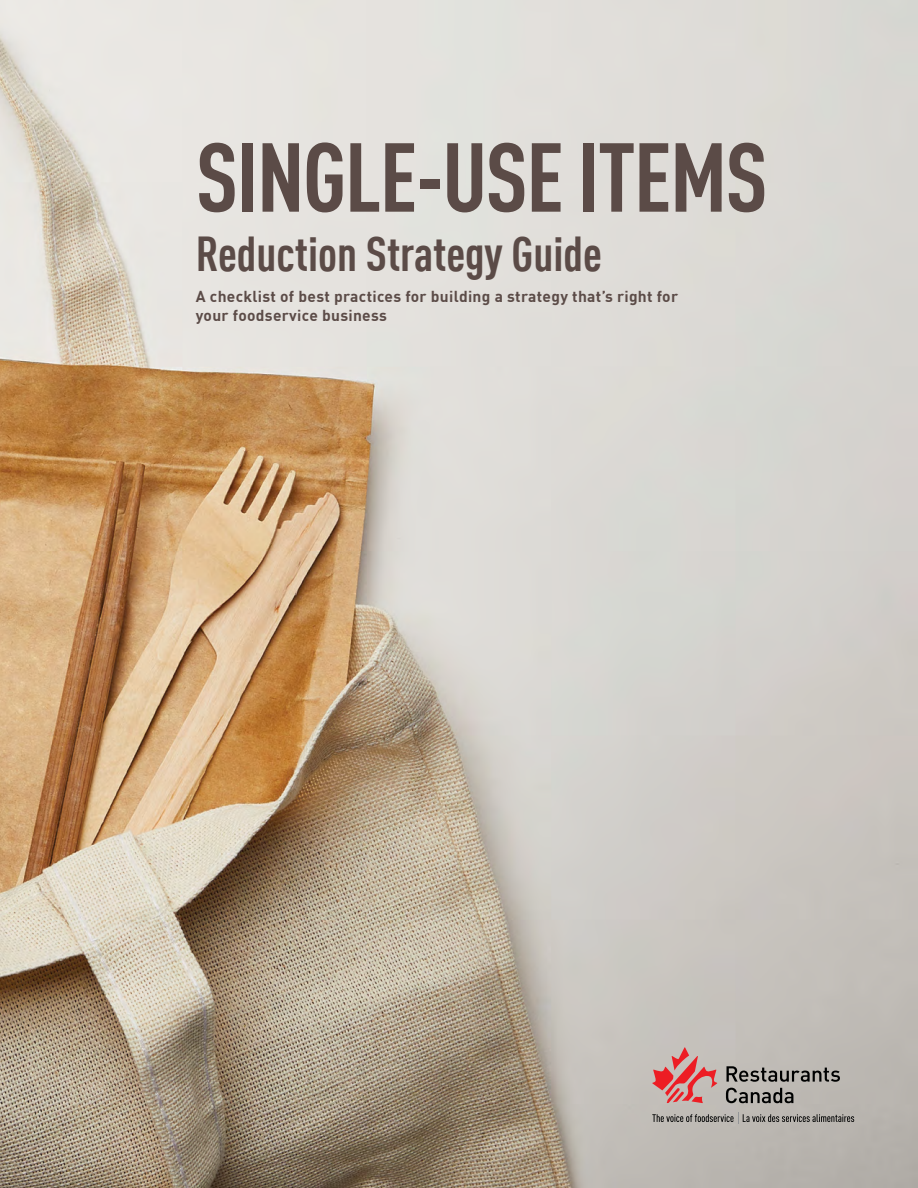
<style>
.page{position:relative;width:918px;height:1188px;background:#fff}
.page>*{position:absolute;margin:0;border:0;box-sizing:border-box;transform-origin:0 0}
.t1{font:700 condensed 96.15px "DIN Offc";letter-spacing:-.02em;color:#5b4b47}
.t2{font:700 condensed 48px "DIN Offc";color:#5b4b47}
.t3{font:700 15.6px/18.6px "DIN Offc";letter-spacing:.02em;color:#5b4b47}
</style>
<div class="page">
<img style="left:0;top:0;width:918px;height:1188px">
<svg style="left:727px;top:1066px;width:113px;height:16px;background:#817e7a"></svg>
<svg style="left:726px;top:1088px;width:67px;height:15px"></svg>
<svg style="left:652px;top:1047px;width:65px;height:56px;background:#d08d8b"></svg>
<svg style="left:652px;top:1113px;width:202px;height:11px;background:#94918d"></svg>
<h1 class="t1" style="left:196px;top:119px;width:574px">SINGLE-USE ITEMS</h1>
<h2 class="t2" style="left:196px;top:225px;width:408px">Reduction Strategy Guide</h2>
<p class="t3" style="left:196px;top:287px;width:484px">A checklist of best practices for building a strategy that’s right for your foodservice business</p>
</div>
